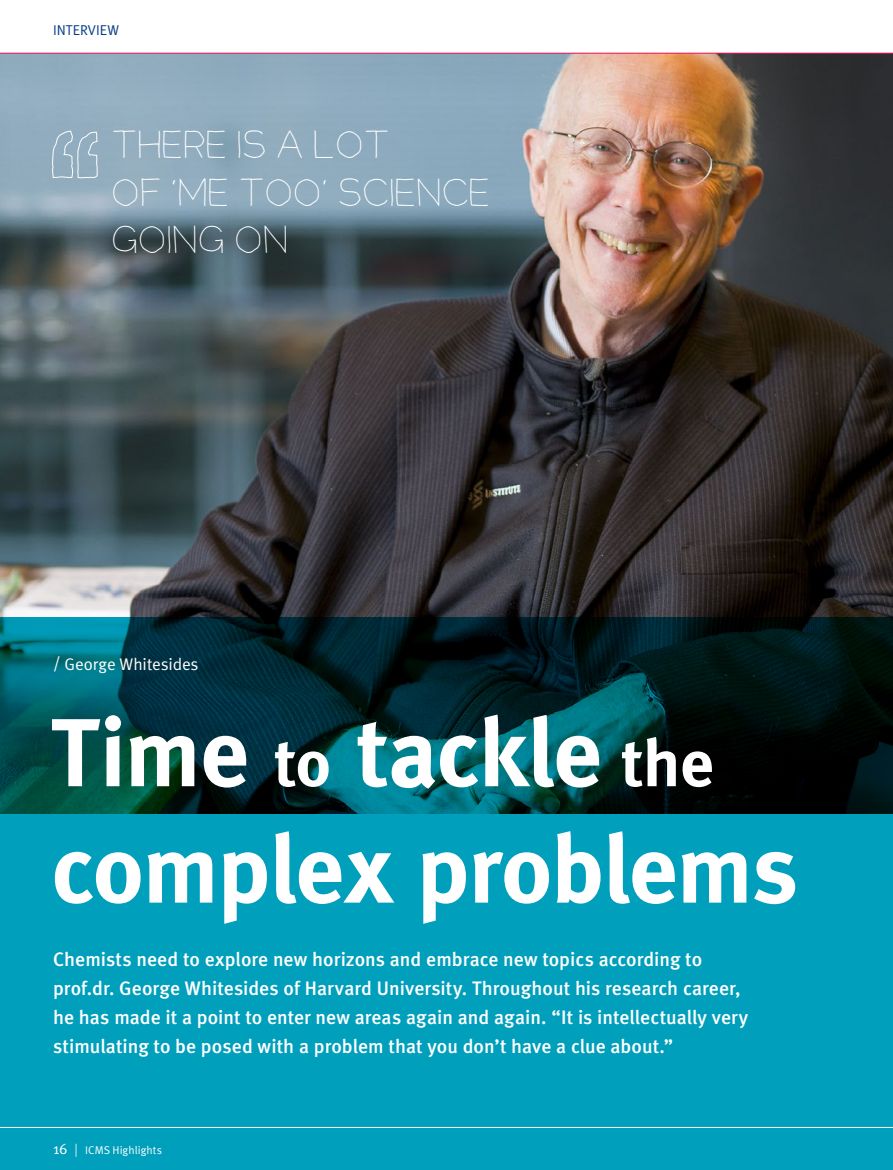
<style>
.page{position:relative;width:893px;height:1170px;background:#fff}
.page>*{position:absolute;margin:0;border:0;box-sizing:border-box;transform-origin:0 0}
.t1{font:700 96.45px/116.4px "Meta";letter-spacing:-.015em;color:#fff}
.t2{font:39.3px/47.2px "Springtime";color:#fff}
.t3{font:500 19.5px/28.7px "Meta";color:#fff}
.t4{font:16.8px "Meta Normal";color:#fff}
.t5{font:14.25px "Meta Normal";letter-spacing:.005em;color:#083e89}
.t6{font:11.25px "Meta Normal";letter-spacing:.005em;color:#fff}
.s1{font-size:66.45px}
.s2{font-size:15px}
.s3{font-size:13.5px}
</style>
<div class="page">
<img style="left:0;top:54px;width:893px;height:563px">
<svg style="left:0;top:617px;width:893px;height:552px;background:#00778c"></svg>
<hr style="left:0;top:53px;width:893px;height:1px;background:#ee1059">
<hr style="left:0;top:1127px;width:893px;height:1px;background:#fff">
<svg style="left:52px;top:130px;width:46px;height:49px;background:#9db5c5"></svg>
<p class="t5" style="left:53px;top:22px;width:67px">INTERVIEW</p>
<h2 class="t2" style="left:111px;top:122px;width:380px">THERE IS A LOT<br>OF 'ME TOO' SCIENCE<br>GOING ON</h2>
<p class="t4" style="left:53px;top:654px;width:147px">/ George Whitesides</p>
<h1 class="t1" style="left:51px;top:693px;width:749px">Time <span class="s1">to</span> tackle <span class="s1">the </span>complex problems</h1>
<p class="t3" style="left:53px;top:945px;width:697px">Chemists need to explore new horizons and embrace new topics according to prof.dr. George Whitesides of Harvard University. Throughout his research career, he has made it a point to enter new areas again and again. “It is intellectually very stimulating to be posed with a problem that you don’t have a clue about.”</p>
<p class="t6" style="left:53px;top:1143px;width:110px"><span class="s2">16</span> <span class="s3">|</span> ICMS Highlights</p>
</div>
